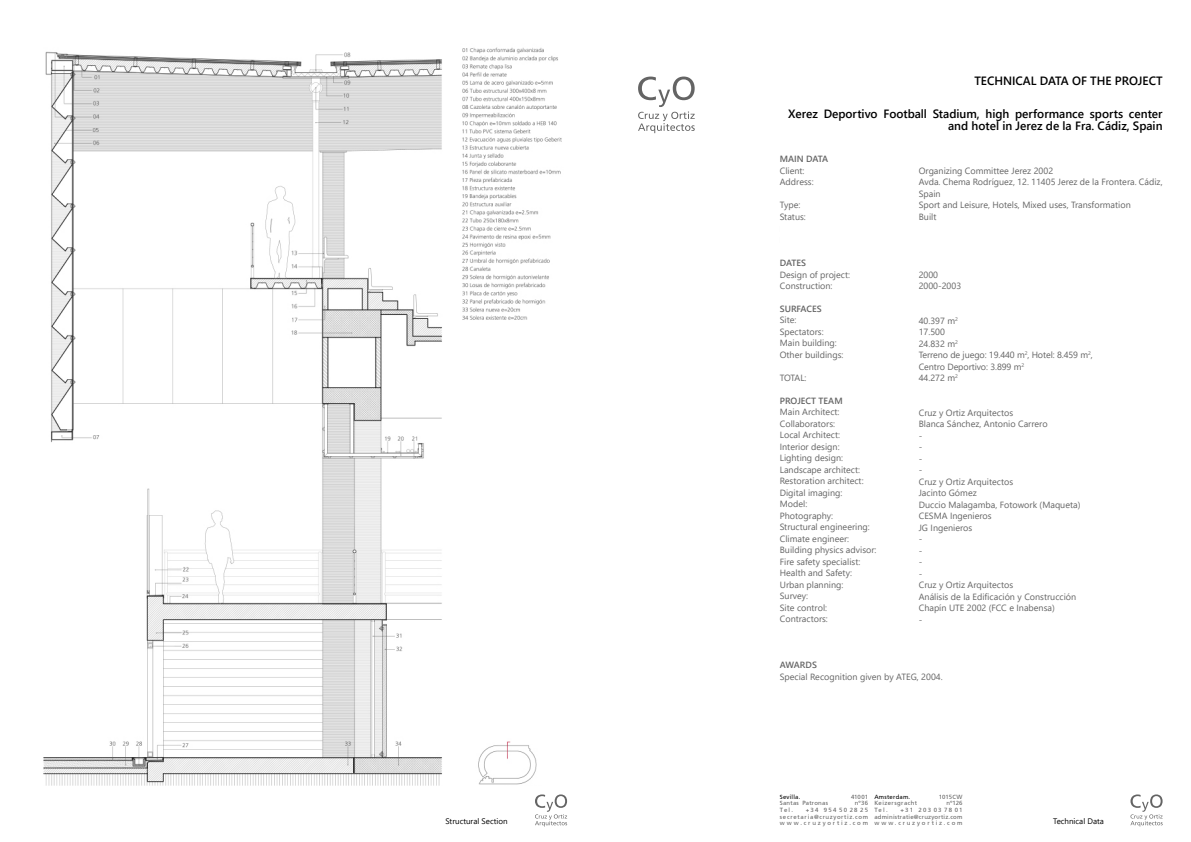
<style>
.page{position:relative;width:1191px;height:842px;background:#fff}
.page>*{position:absolute;margin:0;border:0;box-sizing:border-box;transform-origin:0 0}
.t1{font:600 12px/12px "Segoe UI";color:#000;text-align:right}
.t2{font:9px/11.5px "Segoe UI";color:#646464}
.t3{font:600 9px "Segoe UI";color:#646464}
.t4{font:8px "Segoe UI";color:#000}
.t5{font:6px/6.7px "Frutiger Roman";letter-spacing:.035em;color:#646464;text-align:right}
.t6{font:6px/6.7px "Frutiger Roman";letter-spacing:.115em;color:#646464;text-align:right}
.t7{font:6px "Frutiger Roman";letter-spacing:.295em;color:#646464}
.t8{font:6px "Frutiger Roman";letter-spacing:.09em;color:#646464}
.t9{font:6px "Frutiger Roman";letter-spacing:.03em;color:#000}
.t10{font:6px "Frutiger Roman";letter-spacing:.03em;color:#646464}
.t11{font:6px "Frutiger Roman";letter-spacing:.07em;color:#646464}
</style>
<div class="page">
<img style="left:43px;top:51px;width:399px;height:734px">
<img style="left:462px;top:47px;width:100px;height:273px">
<img style="left:478px;top:741px;width:59px;height:44px">
<svg style="left:638px;top:77px;width:56px;height:56px"></svg>
<svg style="left:1130px;top:794px;width:32px;height:32px"></svg>
<svg style="left:535px;top:794px;width:32px;height:32px"></svg>
<h1 class="t1" style="left:974px;top:74px;width:190px">TECHNICAL DATA OF THE PROJECT</h1>
<h1 class="t1" style="left:788px;top:107px;width:376px">Xerez Deportivo Football Stadium, high performance sports center and hotel in Jerez de la Fra. Cádiz, Spain</h1>
<p class="t3" style="left:780px;top:151px;width:50px">MAIN DATA</p>
<p class="t2" style="left:780px;top:164px;width:35px">Client:<br>Address:</p>
<p class="t2" style="left:780px;top:199px;width:28px">Type:<br>Status:</p>
<p class="t3" style="left:780px;top:254px;width:28px">DATES</p>
<p class="t2" style="left:780px;top:268px;width:72px">Design of project:<br>Construction:</p>
<p class="t3" style="left:780px;top:300px;width:43px">SURFACES</p>
<p class="t2" style="left:780px;top:313px;width:65px">Site:<br>Spectators:<br>Main building:<br>Other buildings:</p>
<p class="t2" style="left:780px;top:371px;width:28px">TOTAL:</p>
<p class="t3" style="left:780px;top:392px;width:64px">PROJECT TEAM</p>
<p class="t2" style="left:780px;top:405px;width:98px">Main Architect:<br>Collaborators:<br>Local Architect:<br>Interior design:<br>Lighting design:<br>Landscape architect:<br>Restoration architect:<br>Digital imaging:<br>Model:<br>Photography:<br>Structural engineering:<br>Climate engineer:<br>Building physics advisor:<br>Fire safety specialist:<br>Health and Safety:<br>Urban planning:<br>Survey:<br>Site control:<br>Contractors:</p>
<p class="t2" style="left:918px;top:164px;width:245px">Organizing Committee Jerez 2002<br>Avda. Chema Rodríguez, 12. 11405 Jerez de la Frontera. Cádiz,<br>Spain<br>Sport and Leisure, Hotels, Mixed uses, Transformation<br>Built</p>
<p class="t2" style="left:918px;top:268px;width:44px">2000<br>2000-2003</p>
<p class="t2" style="left:918px;top:314px;width:175px">40.397 m<sup>2<br></sup>17.500<br>24.832 m<sup>2<br></sup>Terreno de juego: 19.440 m<sup>2</sup>, Hotel: 8.459 m<sup>2</sup>,<br>Centro Deportivo: 3.899 m<sup>2<br></sup>44.272 m<sup>2</sup></p>
<p class="t2" style="left:918px;top:406px;width:163px">Cruz y Ortiz Arquitectos<br>Blanca Sánchez, Antonio Carrero<br>-<br>-<br>-<br>-<br>Cruz y Ortiz Arquitectos<br>Jacinto Gómez<br>Duccio Malagamba, Fotowork (Maqueta)<br>CESMA Ingenieros<br>JG Ingenieros<br>-<br>-<br>-<br>-<br>Cruz y Ortiz Arquitectos<br>Análisis de la Edificación y Construcción<br>Chapín UTE 2002 (FCC e Inabensa)<br>-</p>
<p class="t3" style="left:780px;top:656px;width:39px">AWARDS</p>
<p class="t2" style="left:780px;top:670px;width:164px">Special Recognition given by ATEG, 2004.</p>
<p class="t9" style="left:874px;top:793px;width:37px">Amsterdam.</p>
<p class="t8" style="left:939px;top:793px;width:25px">1015CW</p>
<p class="t11" style="left:874px;top:800px;width:44px">Keizersgracht</p>
<p class="t8" style="left:946px;top:800px;width:18px">nº126</p>
<p class="t8" style="left:874px;top:807px;width:15px">Tel.</p>
<p class="t9" style="left:780px;top:793px;width:22px">Sevilla.</p>
<p class="t8" style="left:851px;top:793px;width:19px">41001</p>
<p class="t10" style="left:780px;top:800px;width:50px">Santas Patronas</p>
<p class="t8" style="left:855px;top:800px;width:15px">nº36</p>
<p class="t8" style="left:780px;top:807px;width:15px">Tel.</p>
<p class="t6" style="left:780px;top:807px;width:90px">+34 954 50 28 25 secretaria@cruzyortiz.com</p>
<p class="t7" style="left:780px;top:819px;width:90px">www.cruzyortiz.com</p>
<p class="t5" style="left:874px;top:807px;width:90px">+31 203 03 78 01 administratie@cruzyortiz.com</p>
<p class="t7" style="left:874px;top:819px;width:90px">www.cruzyortiz.com</p>
<p class="t4" style="left:445px;top:814px;width:63px">Structural Section</p>
<p class="t4" style="left:1053px;top:814px;width:52px">Technical Data</p>
</div>
